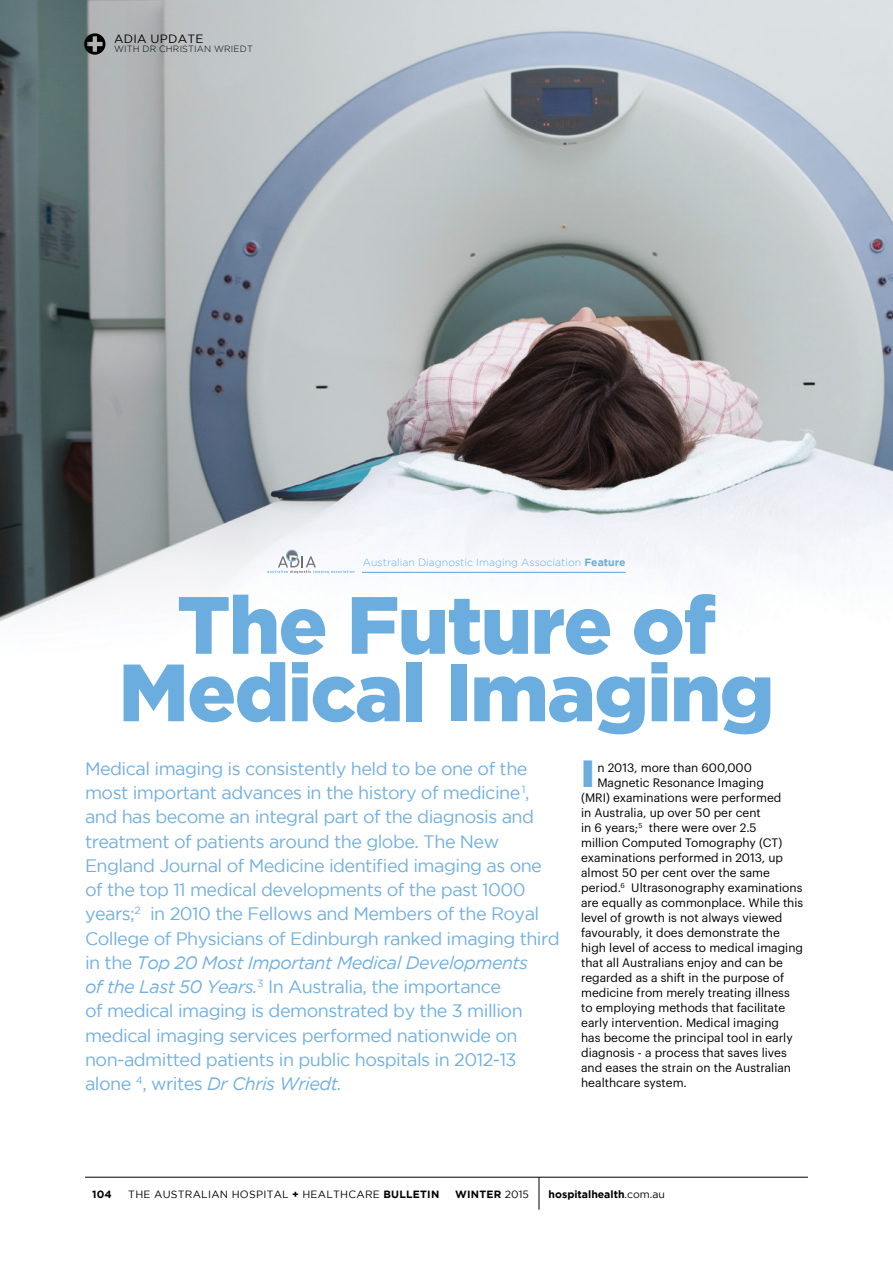
<style>
.page{position:relative;width:893px;height:1263px;background:#fff}
.page>*{position:absolute;margin:0;border:0;box-sizing:border-box;transform-origin:0 0}
.t1{font:900 81px/67.5px "Gotham";letter-spacing:-.02em;color:#6badde;text-align:center}
.t2{font:900 37.05px "Graphik";color:#6badde}
.t3{font:18px/24.3px "Gotham";letter-spacing:-.03em;color:#72b0e0}
.t4{font:12px "Graphik";color:#000}
.t5{font:12px "Gotham";letter-spacing:.02em;color:#000}
.t6{font:300 10.5px "Gotham";color:#6badde}
.t7{font:10.5px "Gotham";letter-spacing:.025em;color:#000}
.t8{font:700 10.5px "Gotham";color:#000}
.t9{font:300 9px "Gotham";letter-spacing:.02em;color:#000}
.s1{font-weight:700}
.s2{font-style:italic}
.s3{font-weight:400}
</style>
<div class="page">
<img style="left:0;top:0;width:893px;height:622px">
<svg style="left:84px;top:33px;width:21px;height:22px"></svg>
<hr style="left:362px;top:572px;width:264px;height:1px;background:#6badde">
<svg style="left:267px;top:550px;width:87px;height:24px"></svg>
<hr style="left:85px;top:1177px;width:723px;height:1px;background:#000">
<hr style="left:539px;top:1177px;width:1px;height:33px;background:#000">
<p class="t5" style="left:114px;top:32px;width:91px">ADIA UPDATE</p>
<p class="t9" style="left:114px;top:44px;width:140px">WITH DR CHRISTIAN WRIEDT</p>
<p class="t6" style="left:363px;top:557px;width:264px">Australian Diagnostic Imaging Association <span class="s1">Feature</span></p>
<h1 class="t1" style="left:119px;top:589px;width:657px">The Future of<br>Medical Imaging</h1>
<p class="t3" style="left:85px;top:756px;width:476px">Medical imaging is consistently held to be one of the most important advances in the history of medicine<sup>1</sup>, and has become an integral part of the diagnosis and treatment of patients around the globe. The New England Journal of Medicine identified imaging as one of the top 11 medical developments of the past 1000 years;<sup>2</sup> in 2010 the Fellows and Members of the Royal College of Physicians of Edinburgh ranked imaging third in the <span class="s2">Top 20 Most Important Medical Developments<br>of the Last 50 Years.</span><sup>3</sup> In Australia, the importance<br>of medical imaging is demonstrated by the 3 million medical imaging services performed nationwide on non-admitted patients in public hospitals in 2012-13 alone <sup>4</sup>, writes <span class="s2">Dr Chris Wriedt.</span></p>
<h2 class="t2" style="left:581px;top:744px;width:15px">I</h2>
<p class="t4" style="left:597px;top:758px;width:156px">n 2013, more than 600,000</p>
<p class="t4" style="left:597px;top:773px;width:168px">Magnetic Resonance Imaging</p>
<p class="t4" style="left:581px;top:788px;width:202px">(MRI) examinations were performed</p>
<p class="t4" style="left:581px;top:803px;width:181px">in Australia, up over 50 per cent</p>
<p class="t4" style="left:581px;top:818px;width:177px">in 6 years;<sup>5</sup> there were over 2.5</p>
<p class="t4" style="left:581px;top:833px;width:203px">million Computed Tomography (CT)</p>
<p class="t4" style="left:581px;top:848px;width:203px">examinations performed in 2013, up</p>
<p class="t4" style="left:581px;top:863px;width:190px">almost 50 per cent over the same</p>
<p class="t4" style="left:581px;top:878px;width:223px">period.<sup>6</sup> Ultrasonography examinations</p>
<p class="t4" style="left:581px;top:893px;width:224px">are equally as commonplace. While this</p>
<p class="t4" style="left:581px;top:908px;width:203px">level of growth is not always viewed</p>
<p class="t4" style="left:581px;top:923px;width:200px">favourably, it does demonstrate the</p>
<p class="t4" style="left:581px;top:938px;width:223px">high level of access to medical imaging</p>
<p class="t4" style="left:581px;top:953px;width:203px">that all Australians enjoy and can be</p>
<p class="t4" style="left:581px;top:968px;width:205px">regarded as a shift in the purpose of</p>
<p class="t4" style="left:581px;top:983px;width:210px">medicine from merely treating illness</p>
<p class="t4" style="left:581px;top:998px;width:206px">to employing methods that facilitate</p>
<p class="t4" style="left:581px;top:1013px;width:199px">early intervention. Medical imaging</p>
<p class="t4" style="left:581px;top:1028px;width:213px">has become the principal tool in early</p>
<p class="t4" style="left:581px;top:1043px;width:207px">diagnosis - a process that saves lives</p>
<p class="t4" style="left:581px;top:1058px;width:211px">and eases the strain on the Australian</p>
<p class="t4" style="left:581px;top:1073px;width:107px">healthcare system.</p>
<p class="t8" style="left:92px;top:1188px;width:21px">104</p>
<p class="t7" style="left:128px;top:1188px;width:313px">THE AUSTRALIAN HOSPITAL <span class="s1">+</span> HEALTHCARE <span class="s1">BULLETIN</span></p>
<p class="t8" style="left:455px;top:1188px;width:76px">WINTER <span class="s3">2015</span></p>
<p class="t8" style="left:549px;top:1188px;width:118px">hospitalhealth<span class="s3">.com.au</span></p>
</div>
